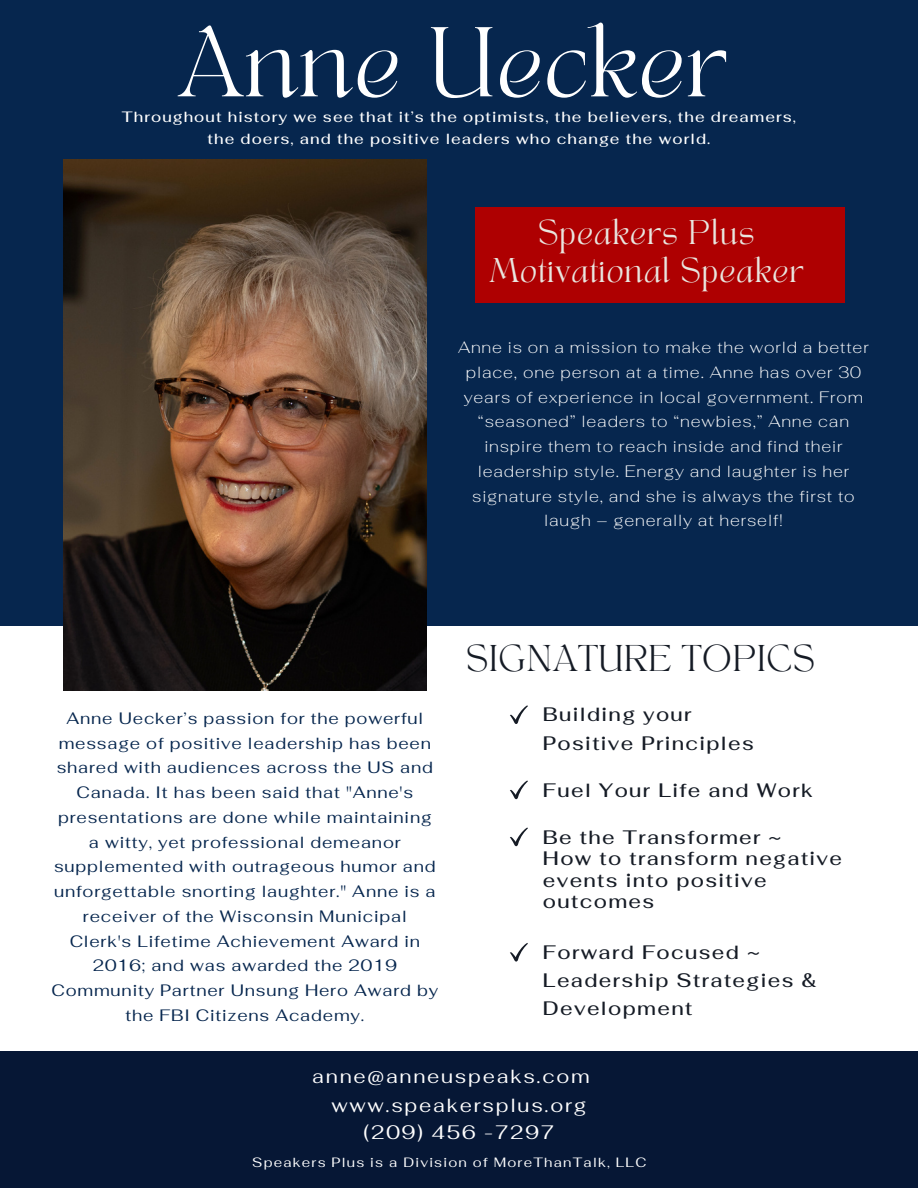
<style>
.page{position:relative;width:918px;height:1188px;background:#fff}
.page>*{position:absolute;margin:0;border:0;box-sizing:border-box;transform-origin:0 0}
.t1{font:69.15px "TANAEGEAN";letter-spacing:.01em;color:#fff}
.t2{font:26.1px "TANAEGEAN";letter-spacing:.03em;color:#151b25}
.t3{font:24px/38.2px "TANAEGEAN";letter-spacing:.03em;color:#e9e6df;text-align:center}
.t4{font:500 19.5px/28.2px "Fahkwang";letter-spacing:.07em;color:#151b25}
.t5{font:19.5px/27px "Fahkwang";letter-spacing:.09em;color:#fff;text-align:center}
.t6{font:16.5px/24.8px "Fahkwang";letter-spacing:.05em;color:#06264e;text-align:center}
.t7{font:200 16.5px/24.8px "Fahkwang";letter-spacing:.05em;color:#fff;text-align:center}
.t8{font:500 15px/22.5px "Fahkwang";letter-spacing:.07em;color:#fff;text-align:center}
.t9{font:13.5px "Fahkwang";letter-spacing:.09em;color:#fff}
</style>
<div class="page">
<div style="left:0;top:0;width:918px;height:626px;background:#06264e"></div>
<img style="left:63px;top:159px;width:364px;height:531px">
<div style="left:0;top:1051px;width:918px;height:137px;background:#061735"></div>
<div style="left:475px;top:207px;width:369px;height:96px;background:#ae0001"></div>
<svg style="left:510px;top:705px;width:18px;height:19px"></svg>
<svg style="left:510px;top:780px;width:18px;height:19px"></svg>
<svg style="left:510px;top:827px;width:18px;height:19px"></svg>
<svg style="left:510px;top:943px;width:18px;height:19px"></svg>
<p class="t1" style="left:178px;top:23px;width:551px">Anne Uecker</p>
<h4 class="t8" style="left:122px;top:105px;width:676px">Throughout history we see that it’s the optimists, the believers, the dreamers, the doers, and the positive leaders who change the world.</h4>
<h2 class="t3" style="left:489px;top:217px;width:316px">Speakers Plus<br>Motivational Speaker</h2>
<h4 class="t7" style="left:458px;top:335px;width:412px">Anne is on a mission to make the world a better place, one person at a time. Anne has over 30 years of experience in local government. From “seasoned” leaders to “newbies,” Anne can inspire them to reach inside and find their leadership style. Energy and laughter is her signature style, and she is always the first to laugh – generally at herself!</h4>
<p class="t6" style="left:52px;top:706px;width:388px">Anne Uecker’s passion for the powerful message of positive leadership has been shared with audiences across the US and Canada. It has been said that "Anne's presentations are done while maintaining a witty, yet professional demeanor supplemented with outrageous humor and unforgettable snorting laughter." Anne is a receiver of the Wisconsin Municipal Clerk's Lifetime Achievement Award in 2016; and was awarded the 2019<br>Community Partner Unsung Hero Award by the FBI Citizens Academy.</p>
<p class="t2" style="left:466px;top:643px;width:350px">SIGNATURE TOPICS</p>
<h1 class="t4" style="left:543px;top:700px;width:212px">Building your<br>Positive Principles</h1>
<h6 class="t4" style="left:543px;top:776px;width:271px">Fuel Your Life and Work</h6>
<h3 class="t4" style="left:543px;top:826px;width:301px;line-height:21.3px">Be the Transformer ~<br>How to transform negative events into positive outcomes</h3>
<p class="t4" style="left:543px;top:938px;width:275px">Forward Focused ~<br>Leadership Strategies &amp;<br>Development</p>
<p class="t5" style="left:312px;top:1062px;width:279px">anne@anneuspeaks.com</p>
<h4 class="t5" style="left:331px;top:1091px;width:257px">www.speakersplus.org (209) 456 -7297</h4>
<p class="t9" style="left:252px;top:1153px;width:396px">Speakers Plus is a Division of MoreThanTalk, LLC</p>
</div>
